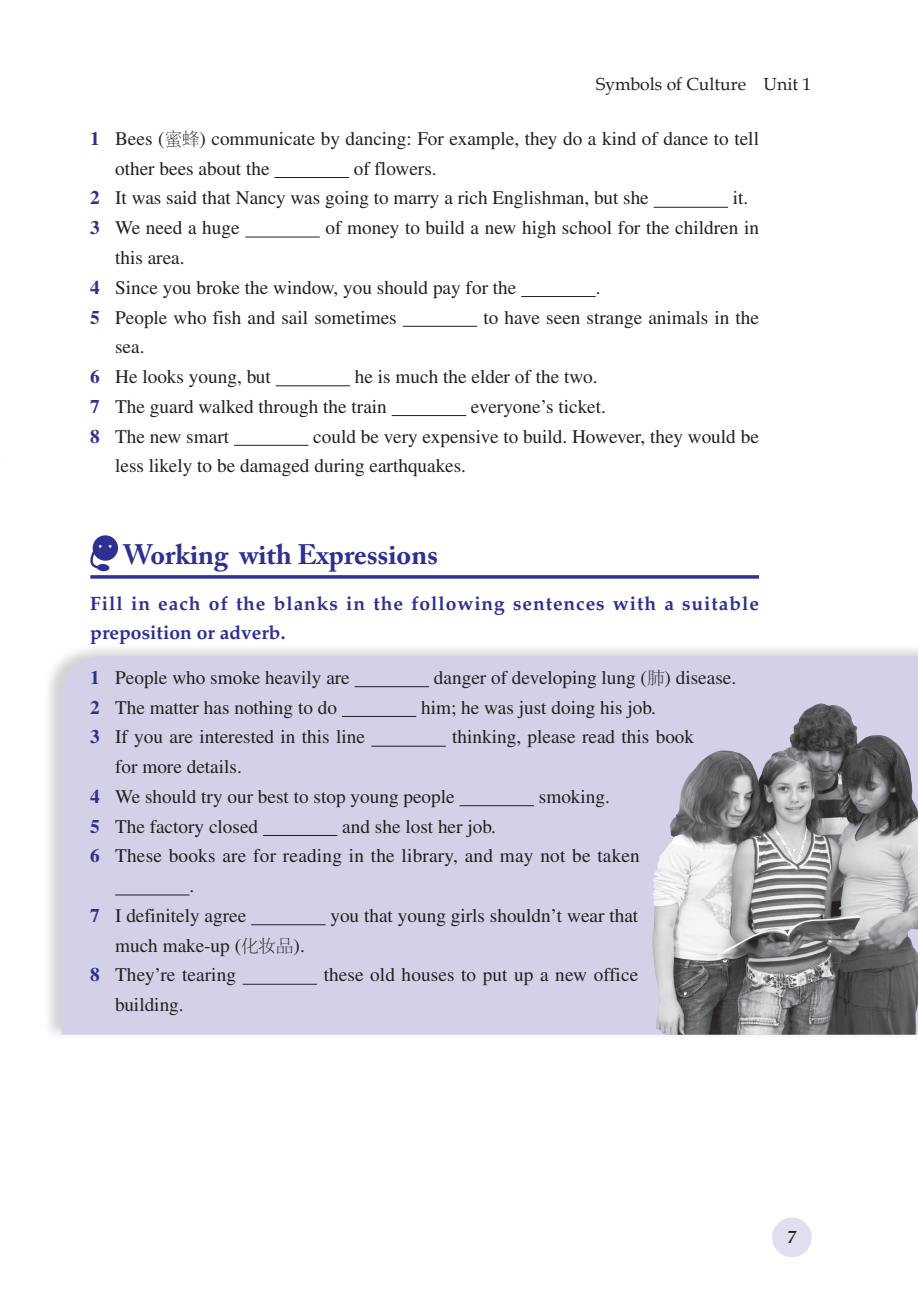
<style>
.page{position:relative;width:918px;height:1290px;background:#fff}
.page>*{position:absolute;margin:0;border:0;box-sizing:border-box;transform-origin:0 0}
.加线大标{font:700 28px "Adobe Caslon Pro";color:#2e3092}
._1XX选择题{font:19.25px/29.8px "Times LT Std";color:#231f20}
.线下小标{font:700 19.25px/29.8px "Palatino LT Std";letter-spacing:.045em;color:#2e3092}
.t1{font:17.5px "Book Antiqua";color:#231f20}
.t2{font:italic 700 17.5px "Book Antiqua";color:#231f20}
.s1{font-weight:700;color:#2e3092}
.s2{font-family:"FZSYK GBK1 0";font-size:17.5px}
</style>
<div class="page">
<div style="left:42px;top:643px;width:876px;height:398px;background:#231f20;opacity:.2"></div>
<svg style="left:62px;top:656px;width:856px;height:379px;background:#c3c2d4"></svg>
<img style="left:765px;top:704px;width:52px;height:61px">
<svg style="left:90px;top:575px;width:669px;height:4px;background:#47499f"></svg>
<hr style="left:274px;top:177px;width:75px;height:1px;background:#231f20">
<hr style="left:653px;top:207px;width:75px;height:1px;background:#231f20">
<hr style="left:245px;top:236px;width:75px;height:1px;background:#231f20">
<hr style="left:521px;top:296px;width:75px;height:1px;background:#231f20">
<hr style="left:403px;top:326px;width:74px;height:1px;background:#231f20">
<hr style="left:276px;top:385px;width:74px;height:1px;background:#231f20">
<hr style="left:392px;top:415px;width:74px;height:1px;background:#231f20">
<hr style="left:234px;top:445px;width:74px;height:1px;background:#231f20">
<svg style="left:90px;top:535px;width:28px;height:36px"></svg>
<hr style="left:355px;top:686px;width:74px;height:1px;background:#231f20">
<hr style="left:342px;top:716px;width:74px;height:1px;background:#231f20">
<hr style="left:371px;top:746px;width:75px;height:1px;background:#231f20">
<hr style="left:459px;top:805px;width:75px;height:1px;background:#231f20">
<hr style="left:263px;top:835px;width:74px;height:1px;background:#231f20">
<hr style="left:115px;top:894px;width:74px;height:1px;background:#231f20">
<hr style="left:251px;top:924px;width:74px;height:1px;background:#231f20">
<hr style="left:243px;top:984px;width:74px;height:1px;background:#231f20">
<div style="left:772px;top:1217px;width:40px;height:40px;background:#e0dfef;border-radius:50%"></div>
<p class="t1" style="left:596px;top:72px;width:217px">Symbols of Culture Unit 1</p>
<p class="_1XX选择题" style="left:115px;top:124px;width:645px;text-indent:-25px"><span class="s1">1</span> Bees (<span class="s2">蜜蜂</span>) communicate by dancing: For example, they do a kind of dance to tell other bees about the</p>
<p class="_1XX选择题" style="left:354px;top:153px;width:84px">of flowers.</p>
<p class="_1XX选择题" style="left:90px;top:183px;width:560px"><span class="s1">2</span> It was said that Nancy was going to marry a rich Englishman, but she</p>
<p class="_1XX选择题" style="left:733px;top:183px;width:17px">it.</p>
<p class="_1XX选择题" style="left:90px;top:213px;width:151px"><span class="s1">3</span> We need a huge</p>
<p class="_1XX选择题" style="left:325px;top:213px;width:435px">of money to build a new high school for the children in</p>
<p class="_1XX选择题" style="left:115px;top:243px;width:71px">this area.</p>
<p class="_1XX选择题" style="left:90px;top:272px;width:428px"><span class="s1">4</span> Since you broke the window, you should pay for the</p>
<p class="_1XX选择题" style="left:596px;top:272px;width:6px">.</p>
<p class="_1XX选择题" style="left:90px;top:302px;width:308px"><span class="s1">5</span> People who fish and sail sometimes</p>
<p class="_1XX选择题" style="left:483px;top:302px;width:277px">to have seen strange animals in the</p>
<p class="_1XX选择题" style="left:115px;top:332px;width:31px">sea.</p>
<p class="_1XX选择题" style="left:90px;top:362px;width:182px"><span class="s1">6</span> He looks young, but</p>
<p class="_1XX选择题" style="left:355px;top:362px;width:244px">he is much the elder of the two.</p>
<p class="_1XX选择题" style="left:90px;top:391px;width:298px"><span class="s1">7</span> The guard walked through the train</p>
<p class="_1XX选择题" style="left:471px;top:391px;width:136px">everyone’s ticket.</p>
<p class="_1XX选择题" style="left:90px;top:421px;width:140px"><span class="s1">8</span> The new smart</p>
<p class="_1XX选择题" style="left:115px;top:421px;width:645px;text-indent:198px">could be very expensive to build. However, they would be less likely to be damaged during earthquakes.</p>
<p class="加线大标" style="left:123px;top:538px;width:316px">Working with Expressions</p>
<p class="线下小标" style="left:90px;top:588px;width:670px">Fill in each of the blanks in the following sentences with a suitable preposition or adverb.</p>
<p class="_1XX选择题" style="left:90px;top:662px;width:261px"><span class="s1">1</span> People who smoke heavily are</p>
<p class="_1XX选择题" style="left:434px;top:662px;width:304px">danger of developing lung (<span class="s2">肺</span>) disease.</p>
<p class="_1XX选择题" style="left:90px;top:692px;width:248px"><span class="s1">2</span> The matter has nothing to do</p>
<p class="_1XX选择题" style="left:421px;top:692px;width:236px">him; he was just doing his job.</p>
<p class="_1XX选择题" style="left:90px;top:722px;width:276px"><span class="s1">3</span> If you are interested in this line</p>
<p class="_1XX选择题" style="left:452px;top:722px;width:243px">thinking, please read this book</p>
<p class="_1XX选择题" style="left:115px;top:752px;width:128px">for more details.</p>
<p class="_1XX选择题" style="left:90px;top:781px;width:366px"><span class="s1">4</span> We should try our best to stop young people</p>
<p class="_1XX选择题" style="left:539px;top:781px;width:73px">smoking.</p>
<p class="_1XX选择题" style="left:90px;top:811px;width:169px"><span class="s1">5</span> The factory closed</p>
<p class="_1XX选择题" style="left:342px;top:811px;width:155px">and she lost her job.</p>
<p class="_1XX选择题" style="left:189px;top:841px;width:452px;text-indent:-99px"><span class="s1">6</span> These books are for reading in the library, and may not be taken .</p>
<p class="_1XX选择题" style="left:90px;top:900px;width:157px"><span class="s1">7</span> I definitely agree</p>
<p class="_1XX选择题" style="left:330px;top:900px;width:309px">you that young girls shouldn’t wear that</p>
<p class="_1XX选择题" style="left:115px;top:930px;width:191px">much make-up (<span class="s2">化妆品</span>).</p>
<p class="_1XX选择题" style="left:90px;top:960px;width:147px"><span class="s1">8</span> They’re tearing</p>
<p class="_1XX选择题" style="left:324px;top:960px;width:316px">these old houses to put up a new office</p>
<p class="_1XX选择题" style="left:115px;top:990px;width:70px">building.</p>
<p class="t2" style="left:787px;top:1225px;width:10px">7</p>
</div>
